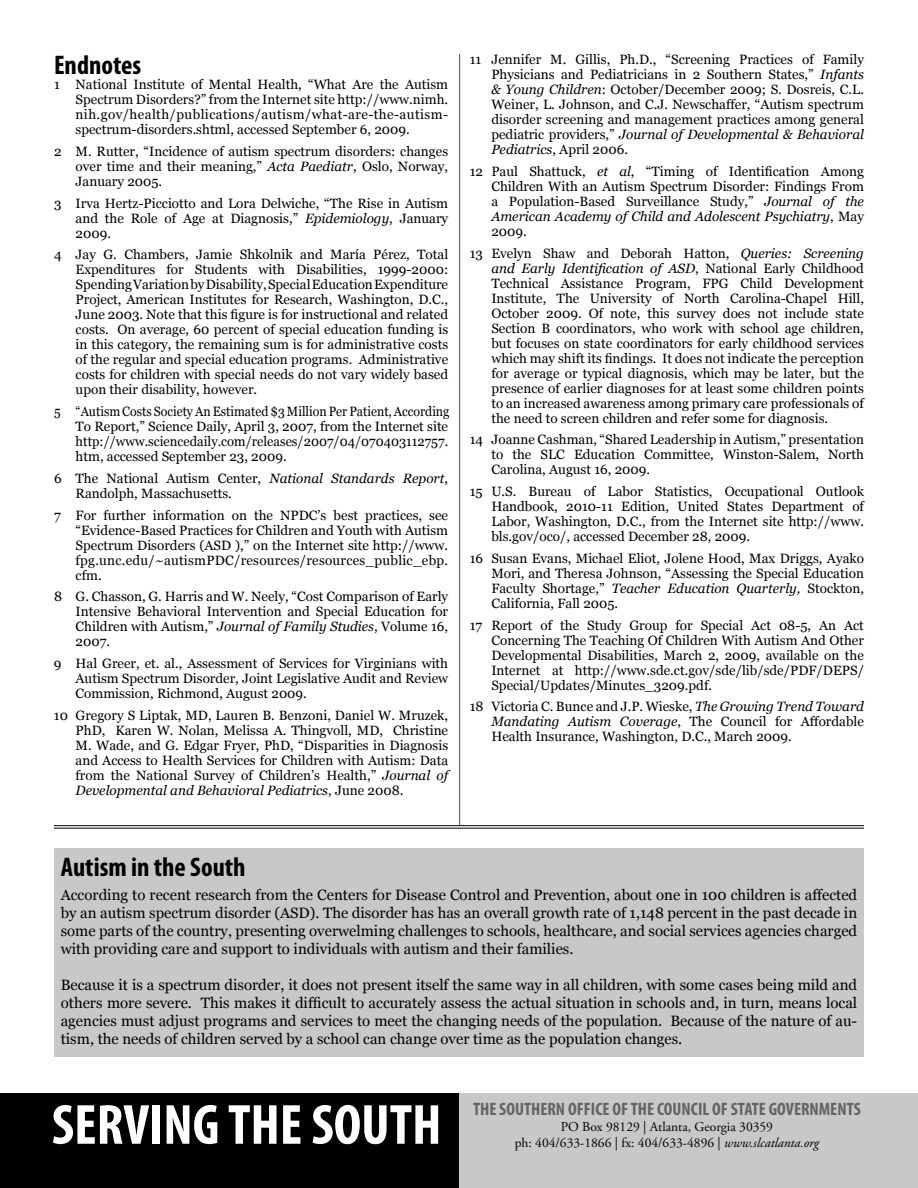
<style>
.page{position:relative;width:918px;height:1188px;background:#fff}
.page>*{position:absolute;margin:0;border:0;box-sizing:border-box;transform-origin:0 0}
.t1{font:700 condensed 57px "Myriad Pro";color:#fff}
.t2{font:700 condensed 27px "Myriad Pro";color:#000}
.t3{font:700 condensed 18px "Myriad Pro";color:#636466}
.t4{font:15px/18px "Georgia";color:#000;text-align:justify}
.t5{font:13.5px/15px "Georgia";color:#000;text-align:justify}
.t6{font:13.5px/15px "Georgia";color:#000;text-align:justify;scale:.92 1}
.t7{font:13.5px "Adobe Garamond Pro";color:#000}
.s1{font-style:italic}
</style>
<div class="page">
<div style="left:446px;top:1094px;width:472px;height:94px;background:#c7c8ca"></div>
<div style="left:0;top:1094px;width:459px;height:94px;background:#000"></div>
<div style="left:54px;top:849px;width:810px;height:208px;background:#c7c8ca"></div>
<hr style="left:459px;top:54px;width:1px;height:771px;background:#636466">
<hr style="left:54px;top:825px;width:810px;height:1px;background:#000">
<hr style="left:54px;top:828px;width:810px;height:1px;background:#000">
<h2 class="t2" style="left:54px;top:48px;width:89px">Endnotes</h2>
<p class="t5" style="left:76px;top:77px;width:374px;text-indent:-22px">1 National Institute of Mental Health, “What Are the Autism Spectrum Disorders?” from the Internet site http://www.nimh. nih.gov/health/publications/autism/what-are-the-autism&shy;spectrum-disorders.shtml, accessed September 6, 2009.</p>
<p class="t5" style="left:76px;top:144px;width:374px;text-indent:-22px">2 M. Rutter, “Incidence of autism spectrum disorders: changes over time and their meaning,” <span class="s1">Acta Paediatr</span>, Oslo, Norway, January 2005.</p>
<p class="t5" style="left:76px;top:196px;width:374px;text-indent:-22px">3 Irva Hertz-Picciotto and Lora Delwiche, “The Rise in Autism and the Role of Age at Diagnosis,” <span class="s1">Epidemiology</span>, January 2009.</p>
<p class="t5" style="left:76px;top:247px;width:374px;text-indent:-22px">4 Jay G. Chambers, Jamie Shkolnik and María Pérez, Total Expenditures for Students with Disabilities, 1999-2000:<br>Spending Variation by Disability, Special Education Expenditure Project, American Institutes for Research, Washington, D.C., June 2003. Note that this figure is for instructional and related costs. On average, 60 percent of special education funding is in this category, the remaining sum is for administrative costs of the regular and special education programs. Administrative costs for children with special needs do not vary widely based upon their disability, however.</p>
<p class="t6" style="left:76px;top:404px;width:408px;text-indent:-22px">5 “Autism Costs Society An Estimated $3 Million Per Patient, According To Report,” Science Daily, April 3, 2007, from the Internet site http://www.sciencedaily.com/releases/2007/04/070403112757. htm, accessed September 23, 2009.</p>
<p class="t5" style="left:76px;top:471px;width:374px;text-indent:-22px">6 The National Autism Center, <span class="s1">National Standards Report</span>,<br>Randolph, Massachusetts.</p>
<p class="t5" style="left:76px;top:508px;width:374px;text-indent:-22px">7 For further information on the NPDC’s best practices, see “Evidence-Based Practices for Children and Youth with Autism Spectrum Disorders (ASD ),” on the Internet site http://www. fpg.unc.edu/~autismPDC/resources/resources_public_ebp. cfm.</p>
<p class="t5" style="left:76px;top:589px;width:374px;text-indent:-22px">8 G. Chasson, G. Harris and W. Neely, “Cost Comparison of Early Intensive Behavioral Intervention and Special Education for Children with Autism,” <span class="s1">Journal of Family Studies</span>, Volume 16, 2007.</p>
<p class="t5" style="left:76px;top:656px;width:374px;text-indent:-22px">9 Hal Greer, et. al., Assessment of Services for Virginians with Autism Spectrum Disorder, Joint Legislative Audit and Review Commission, Richmond, August 2009.</p>
<p class="t5" style="left:76px;top:708px;width:374px;text-indent:-22px">10 Gregory S Liptak, MD, Lauren B. Benzoni, Daniel W. Mruzek, PhD, Karen W. Nolan, Melissa A. Thingvoll, MD, Christine M. Wade, and G. Edgar Fryer, PhD, “Disparities in Diagnosis and Access to Health Services for Children with Autism: Data from the National Survey of Children’s Health,” <span class="s1">Journal of Developmental and Behavioral Pediatrics</span>, June 2008.</p>
<p class="t5" style="left:491px;top:52px;width:374px;text-indent:-22px">11 Jennifer M. Gillis, Ph.D., “Screening Practices of Family Physicians and Pediatricians in 2 Southern States,” <span class="s1">Infants &amp; Young Children</span>: October/December 2009; S. Dosreis, C.L.<br>Weiner, L. Johnson, and C.J. Newschaffer, “Autism spectrum disorder screening and management practices among general pediatric providers,” <span class="s1">Journal of Developmental &amp; Behavioral Pediatrics</span>, April 2006.</p>
<p class="t5" style="left:491px;top:164px;width:374px;text-indent:-22px">12 Paul Shattuck, <span class="s1">et al</span>, “Timing of Identification Among Children With an Autism Spectrum Disorder: Findings From a Population-Based Surveillance Study,” <span class="s1">Journal of the American Academy of Child and Adolescent Psychiatry</span>, May 2009.</p>
<p class="t5" style="left:491px;top:246px;width:374px;text-indent:-22px">13 Evelyn Shaw and Deborah Hatton, <span class="s1">Queries: Screening and Early Identification of ASD</span>, National Early Childhood Technical Assistance Program, FPG Child Development Institute, The University of North Carolina-Chapel Hill, October 2009. Of note, this survey does not include state Section B coordinators, who work with school age children, but focuses on state coordinators for early childhood services which may shift its findings. It does not indicate the perception for average or typical diagnosis, which may be later, but the presence of earlier diagnoses for at least some children points to an increased awareness among primary care professionals of the need to screen children and refer some for diagnosis.</p>
<p class="t5" style="left:491px;top:432px;width:374px;text-indent:-22px">14 Joanne Cashman, “Shared Leadership in Autism,” presentation to the SLC Education Committee, Winston-Salem, North Carolina, August 16, 2009.</p>
<p class="t5" style="left:491px;top:484px;width:374px;text-indent:-22px">15 U.S. Bureau of Labor Statistics, Occupational Outlook Handbook, 2010-11 Edition, United States Department of Labor, Washington, D.C., from the Internet site http://www. bls.gov/oco/, accessed December 28, 2009.</p>
<p class="t5" style="left:491px;top:551px;width:374px;text-indent:-22px">16 Susan Evans, Michael Eliot, Jolene Hood, Max Driggs, Ayako Mori, and Theresa Johnson, “Assessing the Special Education Faculty Shortage,” <span class="s1">Teacher Education Quarterly,</span> Stockton, California, Fall 2005.</p>
<p class="t5" style="left:491px;top:617px;width:374px;text-indent:-22px">17 Report of the Study Group for Special Act 08-5, An Act Concerning The Teaching Of Children With Autism And Other Developmental Disabilities, March 2, 2009, available on the Internet at http://www.sde.ct.gov/sde/lib/sde/PDF/DEPS/ Special/Updates/Minutes_3209.pdf.</p>
<p class="t5" style="left:491px;top:699px;width:374px;text-indent:-22px">18 Victoria C. Bunce and J.P. Wieske, <span class="s1">The Growing Trend Toward Mandating Autism Coverage</span>, The Council for Affordable Health Insurance, Washington, D.C., March 2009.</p>
<h2 class="t2" style="left:61px;top:850px;width:186px">Autism in the South</h2>
<p class="t4" style="left:61px;top:886px;width:798px">According to recent research from the Centers for Disease Control and Prevention, about one in 100 children is affected by an autism spectrum disorder (ASD). The disorder has has an overall growth rate of 1,148 percent in the past decade in some parts of the country, presenting overwelming challenges to schools, healthcare, and social services agencies charged with providing care and support to individuals with autism and their families.</p>
<p class="t4" style="left:61px;top:976px;width:798px">Because it is a spectrum disorder, it does not present itself the same way in all children, with some cases being mild and others more severe. This makes it difficult to accurately assess the actual situation in schools and, in turn, means local agencies must adjust programs and services to meet the changing needs of the population. Because of the nature of au&shy;tism, the needs of children served by a school can change over time as the population changes.</p>
<h1 class="t1" style="left:52px;top:1089px;width:391px">SERVING THE SOUTH</h1>
<h3 class="t3" style="left:473px;top:1097px;width:389px">THE SOUTHERN OFFICE OF THE COUNCIL OF STATE GOVERNMENTS</h3>
<p class="t7" style="left:561px;top:1118px;width:214px">PO Box 98129 | Atlanta, Georgia 30359</p>
<p class="t7" style="left:515px;top:1135px;width:306px">ph: 404/633-1866 | fx: 404/633-4896 | <span class="s1">www.slcatlanta.org</span></p>
</div>
